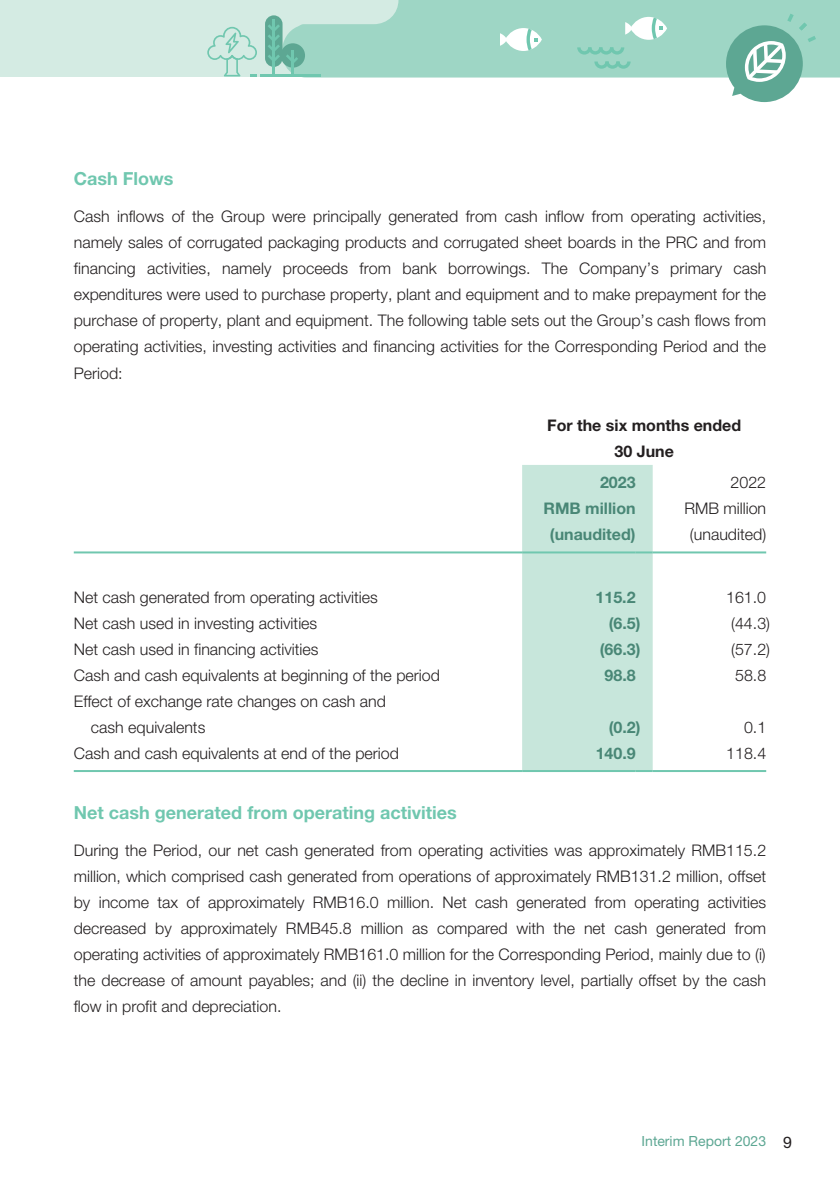
<style>
.page{position:relative;width:840px;height:1191px;background:#fff}
.page>*{position:absolute;margin:0;border:0;box-sizing:border-box;transform-origin:0 0}
.t1{font:700 18px "Helvetica Neue LT Std";color:#70c7af}
.t2{font:300 16px/26px "Helvetica Neue LT Std";color:#231f20;text-align:justify}
.t3{font:700 16px "Helvetica Neue LT Std";color:#498776}
.t4{font:700 16px/26px "Helvetica Neue LT Std";color:#231f20;text-align:center}
.t5{font:14px "Helvetica Neue LT Std";color:#5da793}
.s1{font-size:16px;color:#231f20}
</style>
<div class="page">
<div style="left:0;top:0;width:617px;height:77px;background:#d4ebe3"></div>
<svg style="left:282px;top:0;width:557px;height:78px;background:#a2d7c7"></svg>
<svg style="left:725px;top:14px;width:90px;height:88px"></svg>
<div style="left:630px;top:17px;width:36px;height:23px;background:#fff;border-radius:50%"></div>
<svg style="left:625px;top:22px;width:7px;height:13px"></svg>
<svg style="left:651px;top:17px;width:11px;height:22px"></svg>
<svg style="left:577px;top:47px;width:47px;height:8px"></svg>
<svg style="left:594px;top:62px;width:36px;height:7px"></svg>
<div style="left:505px;top:28px;width:36px;height:23px;background:#fff;border-radius:50%"></div>
<svg style="left:499px;top:33px;width:8px;height:13px"></svg>
<svg style="left:526px;top:29px;width:11px;height:21px"></svg>
<svg style="left:207px;top:27px;width:50px;height:49px"></svg>
<hr style="left:260px;top:74px;width:61px;height:2px;background:#70c7af">
<div style="left:280px;top:43px;width:25px;height:25px;background:#5da793;border-radius:50%"></div>
<hr style="left:290px;top:51px;width:3px;height:24px;background:#70c7af">
<svg style="left:286px;top:54px;width:12px;height:10px"></svg>
<div style="left:265px;top:15px;width:17px;height:52px;background:#5da793;border-radius:9px"></div>
<hr style="left:272px;top:19px;width:3px;height:56px;background:#70c7af">
<svg style="left:268px;top:24px;width:12px;height:37px"></svg>
<hr style="left:74px;top:770px;width:448px;height:2px;background:#70c7af">
<hr style="left:652px;top:770px;width:113px;height:2px;background:#70c7af">
<hr style="left:74px;top:551px;width:448px;height:2px;background:#70c7af">
<div style="left:522px;top:465px;width:130px;height:307px;background:#c7e6db"></div>
<hr style="left:652px;top:551px;width:113px;height:2px;background:#70c7af">
<p class="t1" style="left:74px;top:167px;width:101px">Cash Flows</p>
<p class="t2" style="left:74px;top:203px;width:694px">Cash inflows of the Group were principally generated from cash inflow from operating activities, namely sales of corrugated packaging products and corrugated sheet boards in the PRC and from financing activities, namely proceeds from bank borrowings. The Company’s primary cash expenditures were used to purchase property, plant and equipment and to make prepayment for the purchase of property, plant and equipment. The following table sets out the Group’s cash flows from operating activities, investing activities and financing activities for the Corresponding Period and the Period:</p>
<p class="t4" style="left:547px;top:411px;width:195px">For the six months ended<br>30 June</p>
<p class="t3" style="left:599px;top:472px;width:37px">2023</p>
<p class="t2" style="left:730px;top:469px;width:37px">2022</p>
<p class="t3" style="left:543px;top:498px;width:94px">RMB million</p>
<p class="t2" style="left:684px;top:495px;width:83px">RMB million</p>
<p class="t3" style="left:549px;top:524px;width:87px">(unaudited)</p>
<p class="t2" style="left:689px;top:521px;width:78px">(unaudited)</p>
<p class="t2" style="left:74px;top:584px;width:305px">Net cash generated from operating activities</p>
<p class="t3" style="left:595px;top:587px;width:42px">115.2</p>
<p class="t2" style="left:725px;top:584px;width:42px">161.0</p>
<p class="t2" style="left:74px;top:610px;width:245px">Net cash used in investing activities</p>
<p class="t3" style="left:608px;top:613px;width:33px">(6.5)</p>
<p class="t2" style="left:730px;top:610px;width:40px">(44.3)</p>
<p class="t2" style="left:74px;top:636px;width:246px">Net cash used in financing activities</p>
<p class="t3" style="left:599px;top:639px;width:42px">(66.3)</p>
<p class="t2" style="left:730px;top:636px;width:40px">(57.2)</p>
<p class="t2" style="left:74px;top:662px;width:367px">Cash and cash equivalents at beginning of the period</p>
<p class="t3" style="left:604px;top:665px;width:33px">98.8</p>
<p class="t2" style="left:734px;top:662px;width:33px">58.8</p>
<p class="t2" style="left:91px;top:688px;width:296px;text-indent:-17px">Effect of exchange rate changes on cash and cash equivalents</p>
<p class="t3" style="left:608px;top:717px;width:33px">(0.2)</p>
<p class="t2" style="left:743px;top:714px;width:24px">0.1</p>
<p class="t2" style="left:74px;top:740px;width:326px">Cash and cash equivalents at end of the period</p>
<p class="t3" style="left:595px;top:743px;width:42px">140.9</p>
<p class="t2" style="left:725px;top:740px;width:42px">118.4</p>
<p class="t1" style="left:74px;top:801px;width:384px">Net cash generated from operating activities</p>
<p class="t2" style="left:74px;top:837px;width:693px">During the Period, our net cash generated from operating activities was approximately RMB115.2 million, which comprised cash generated from operations of approximately RMB131.2 million, offset by income tax of approximately RMB16.0 million. Net cash generated from operating activities decreased by approximately RMB45.8 million as compared with the net cash generated from operating activities of approximately RMB161.0 million for the Corresponding Period, mainly due to (i) the decrease of amount payables; and (ii) the decline in inventory level, partially offset by the cash flow in profit and depreciation.</p>
<p class="t5" style="left:641px;top:1132px;width:152px">Interim Report 2023 <span class="s1">9</span></p>
</div>
